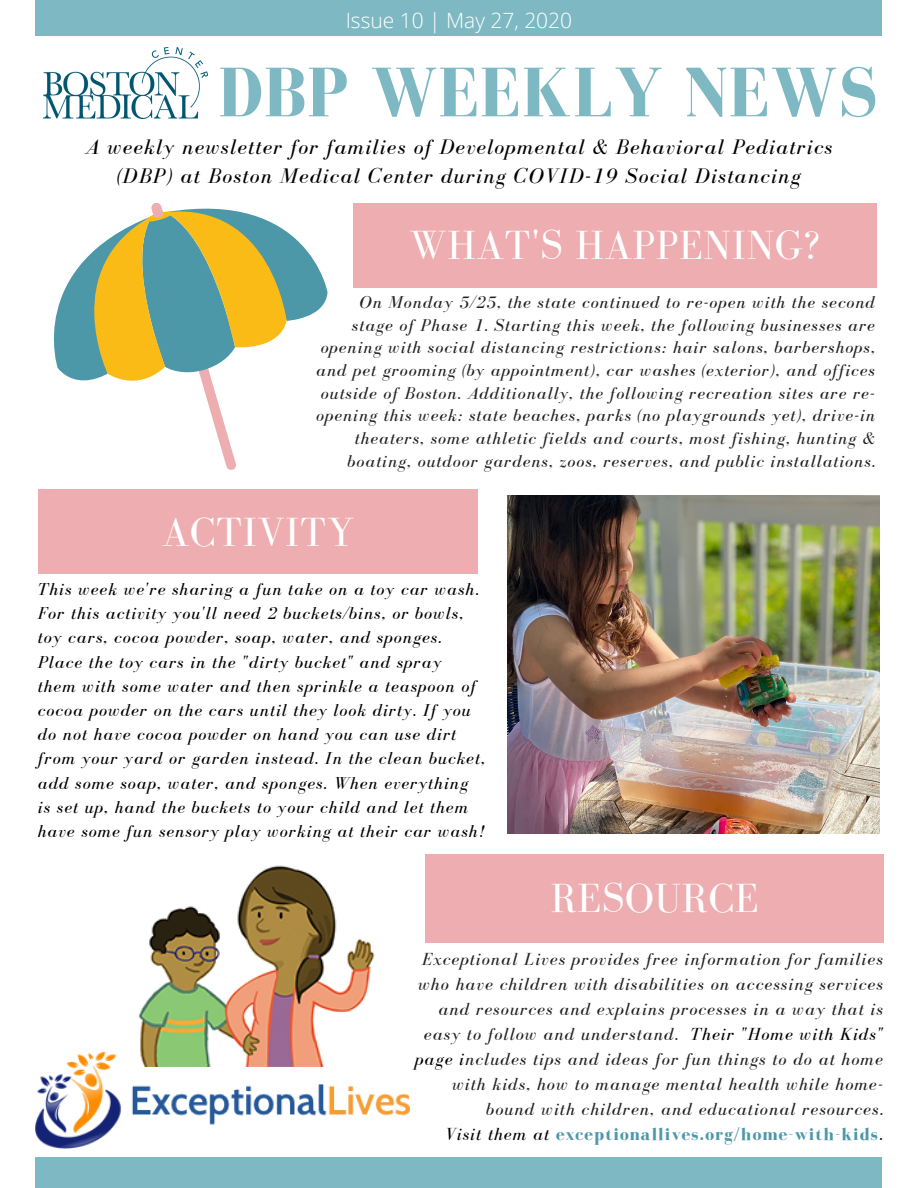
<style>
.page{position:relative;width:918px;height:1188px;background:#fff}
.page>*{position:absolute;margin:0;border:0;box-sizing:border-box;transform-origin:0 0}
.t1{font:700 72px "Bodoni FLF";letter-spacing:.01em;color:#7eb9c3}
.t2{font:42px "Bodoni FLF";letter-spacing:.01em;color:#fff}
.t3{font:italic 21.75px/29.7px "Bodoni FLF";letter-spacing:.06em;color:#000;text-align:center}
.t4{font:300 21px "Open Sans";color:#fff}
.t5{font:italic 18px/24.9px "Bodoni FLF";letter-spacing:.06em;color:#222;text-align:right}
.t6{font:italic 17.85px/24.3px "Bodoni FLF";letter-spacing:.06em;color:#000}
.t7{font:italic 17.7px/22.6px "Bodoni FLF";letter-spacing:.06em;color:#222;text-align:right}
.s1{color:#000}
.s2{font-weight:700;font-style:normal;color:#4c98a8}
.s3{font-style:normal;color:#000}
</style>
<div class="page">
<div style="left:36px;top:1157px;width:846px;height:31px;background:#7eb9c3"></div>
<div style="left:36px;top:0;width:846px;height:36px;background:#7eb9c3"></div>
<div style="left:38px;top:489px;width:440px;height:85px;background:#eeadb0"></div>
<div style="left:353px;top:204px;width:523px;height:83px;background:#eeadb0"></div>
<img style="left:43px;top:48px;width:164px;height:70px">
<div style="left:425px;top:854px;width:459px;height:88px;background:#eeadb0"></div>
<svg style="left:53px;top:203px;width:275px;height:267px"></svg>
<img style="left:508px;top:495px;width:372px;height:339px">
<img style="left:139px;top:865px;width:236px;height:186px">
<img style="left:36px;top:1051px;width:375px;height:97px">
<p class="t4" style="left:346px;top:6px;width:228px">Issue 10 | May 27, 2020</p>
<h1 class="t1" style="left:218px;top:53px;width:662px">DBP WEEKLY NEWS</h1>
<p class="t3" style="left:85px;top:131px;width:749px">A weekly newsletter for families of Developmental &amp; Behavioral Pediatrics (DBP) at Boston Medical Center during COVID-19 Social Distancing</p>
<h2 class="t2" style="left:409px;top:222px;width:413px">WHAT'S HAPPENING?</h2>
<p class="t7" style="left:316px;top:291px;width:560px">On Monday 5/25, the state continued to re-open with the second stage of Phase 1. Starting this week, the following businesses are opening with social distancing restrictions: hair salons, barbershops, and pet grooming (by appointment), car washes (exterior), and offices outside of Boston. Additionally, the following recreation sites are re&shy;opening this week: state beaches, parks (no playgrounds yet), drive-in theaters, some athletic fields and courts, most fishing, hunting &amp; boating, outdoor gardens, zoos, reserves, and public installations.</p>
<h2 class="t2" style="left:162px;top:509px;width:194px">ACTIVITY</h2>
<p class="t6" style="left:38px;top:577px;width:449px">This week we're sharing a fun take on a toy car wash.<br>For this activity you'll need 2 buckets/bins, or bowls, toy cars, cocoa powder, soap, water, and sponges.<br>Place the toy cars in the "dirty bucket" and spray<br>them with some water and then sprinkle a teaspoon of cocoa powder on the cars until they look dirty. If you do not have cocoa powder on hand you can use dirt from your yard or garden instead. In the clean bucket, add some soap, water, and sponges. When everything<br>is set up, hand the buckets to your child and let them have some fun sensory play working at their car wash!</p>
<h2 class="t2" style="left:550px;top:876px;width:210px">RESOURCE</h2>
<p class="t5" style="left:415px;top:947px;width:469px">Exceptional Lives provides free information for families who have children with disabilities on accessing services and resources and explains processes in a way that is easy to follow and understand. <span class="s1">Their "Home with Kids" page i</span>ncludes tips and ideas for fun things to do at home with kids, how to manage mental health while home&shy;bound with children, and educational resources.<br><span class="s1">Visit them at</span> <span class="s2">exceptionallives.org/home-with-kids</span><span class="s3">.</span></p>
</div>
